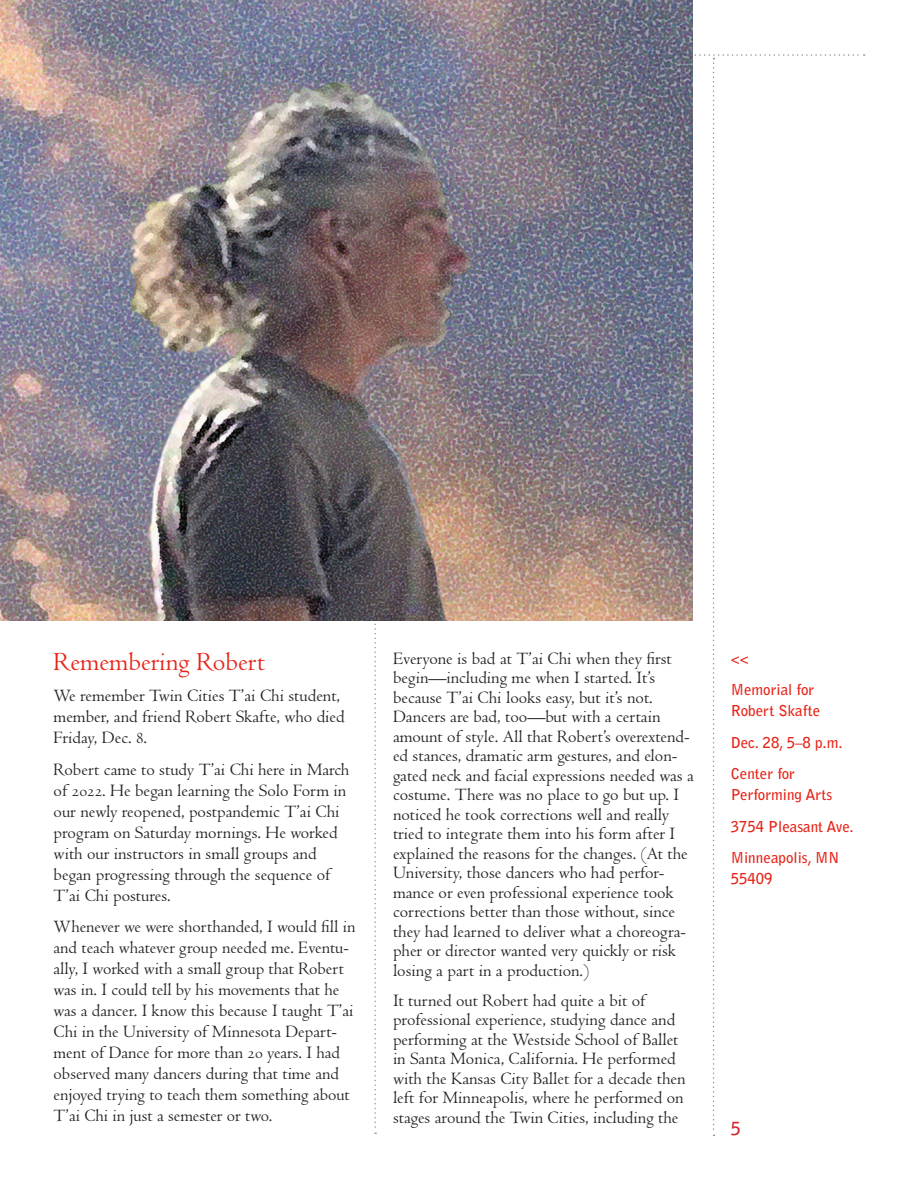
<style>
.page{position:relative;width:918px;height:1188px;background:#fff}
.page>*{position:absolute;margin:0;border:0;box-sizing:border-box;transform-origin:0 0}
.Header_without_rule{font:27px "Centaur MT Pro";color:#e72419}
.t1{font:18px/19.5px "Centaur MT Pro";color:#231f20}
.t2{font:700 18px "Bell Gothic Std";color:#d1232a}
.t3{font:700 15px/21px "Bell Gothic Std";color:#e72419}
</style>
<div class="page">
<img style="left:0;top:0;width:692px;height:620px">
<p class="Header_without_rule" style="left:54px;top:646px;width:213px">Remembering Robert</p>
<p class="t1" style="left:54px;top:685px;width:293px;line-height:21px">We remember Twin Cities T’ai Chi student, member, and friend Robert Skafte, who died<br>Friday, Dec. 8.</p>
<p class="t1" style="left:54px;top:759px;width:297px;line-height:21px">Robert came to study T’ai Chi here in March of 2022. He began learning the Solo Form in our newly reopened, postpandemic T’ai Chi program on Saturday mornings. He worked with our instructors in small groups and began progressing through the sequence of T’ai Chi postures.</p>
<p class="t1" style="left:54px;top:916px;width:303px;line-height:21px">Whenever we were shorthanded, I would fill in and teach whatever group needed me. Eventu&shy;ally, I worked with a small group that Robert was in. I could tell by his movements that he was a dancer. I know this because I taught T’ai Chi in the University of Minnesota Depart&shy;ment of Dance for more than 20 years. I had observed many dancers during that time and enjoyed trying to teach them something about T’ai Chi in just a semester or two.</p>
<p class="t1" style="left:393px;top:649px;width:302px">Everyone is bad at T’ai Chi when they first begin—including me when I started. It’s because T’ai Chi looks easy, but it’s not.<br>Dancers are bad, too—but with a certain amount of style. All that Robert’s overextend&shy;ed stances, dramatic arm gestures, and elon&shy;gated neck and facial expressions needed was a costume. There was no place to go but up. I noticed he took corrections well and really tried to integrate them into his form after I explained the reasons for the changes. (At the University, those dancers who had perfor&shy;mance or even professional experience took corrections better than those without, since they had learned to deliver what a choreogra&shy;pher or director wanted very quickly or risk losing a part in a production.)</p>
<p class="t1" style="left:393px;top:991px;width:294px">It turned out Robert had quite a bit of professional experience, studying dance and performing at the Westside School of Ballet in Santa Monica, California. He performed with the Kansas City Ballet for a decade then left for Minneapolis, where he performed on stages around the Twin Cities, including the</p>
<p class="t3" style="left:731px;top:648px;width:19px">&lt;&lt;</p>
<p class="t3" style="left:731px;top:679px;width:91px">Memorial for<br>Robert Skafte</p>
<p class="t3" style="left:731px;top:732px;width:113px">Dec. 28, 5–8 p.m.</p>
<p class="t3" style="left:731px;top:763px;width:103px">Center for<br>Performing Arts</p>
<p class="t3" style="left:731px;top:816px;width:125px">3754 Pleasant Ave.</p>
<p class="t3" style="left:731px;top:847px;width:110px">Minneapolis, MN<br>55409</p>
<p class="t2" style="left:731px;top:1117px;width:12px">5</p>
</div>
